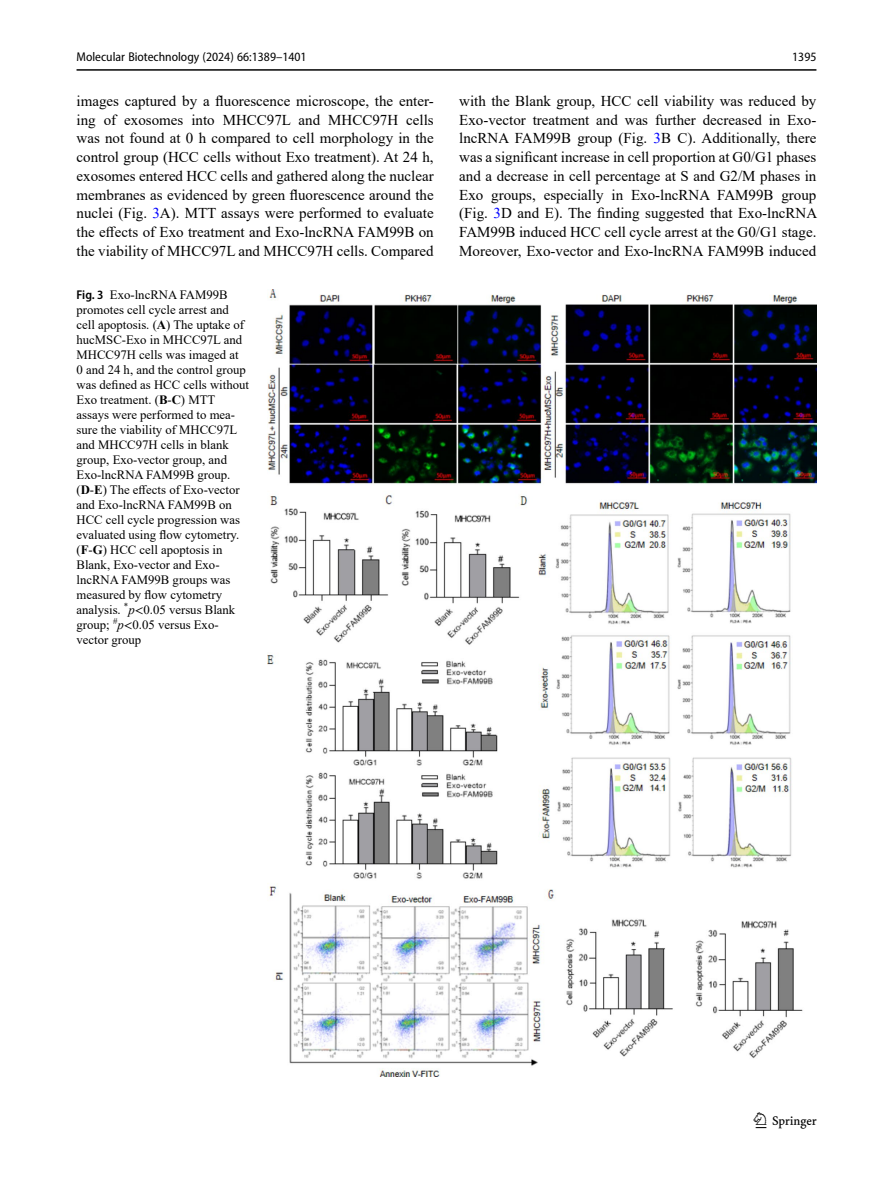
<style>
.page{position:relative;width:893px;height:1187px;background:#fff}
.page>*{position:absolute;margin:0;border:0;box-sizing:border-box;transform-origin:0 0}
.t1{font:22.5px "Springnew";color:#000}
.Body_Text{font:15px/18.8px "Times New Roman";color:#000;text-align:justify}
.Figure_Caption_Side{font:12.75px/15px "Times New Roman";color:#000}
.t2{font:semi-condensed 12.75px "Myriad Pro";color:#000}
.s1{color:#00f}
.s2{font-family:"Myriad Pro";font-weight:600;font-stretch:semi-condensed}
.s3{font-weight:700}
.s4{font-style:italic}
.s5{font-family:"STIX"}
</style>
<div class="page">
<hr style="left:77px;top:69px;width:739px;height:2px;background:#000">
<img style="left:268px;top:289px;width:548px;height:787px">
<p class="t2" style="left:77px;top:49px;width:232px">Molecular Biotechnology (2024) 66:1389–1401</p>
<p class="Body_Text" style="left:77px;top:91px;width:359px">images captured by a fluorescence microscope, the enter&shy;ing of exosomes into MHCC97L and MHCC97H cells was not found at 0 h compared to cell morphology in the control group (HCC cells without Exo treatment). At 24 h, exosomes entered HCC cells and gathered along the nuclear membranes as evidenced by green fluorescence around the nuclei (Fig. <span class="s1">3</span>A). MTT assays were performed to evaluate the effects of Exo treatment and Exo-lncRNA FAM99B on the viability of MHCC97L and MHCC97H cells. Compared</p>
<p class="Figure_Caption_Side" style="left:77px;top:287px;width:174px"><span class="s2">Fig. 3</span> Exo-lncRNA FAM99B promotes cell cycle arrest and cell apoptosis. (<span class="s3">A</span>) The uptake of hucMSC-Exo in MHCC97L and<br>MHCC97H cells was imaged at<br>0 and 24 h, and the control group was defined as HCC cells without<br>Exo treatment. (<span class="s3">B</span>-<span class="s3">C</span>) MTT assays were performed to mea&shy;sure the viability of MHCC97L and MHCC97H cells in blank group, Exo-vector group, and<br>Exo-lncRNA FAM99B group. (<span class="s3">D</span>-<span class="s3">E</span>) The effects of Exo-vector and Exo-lncRNA FAM99B on<br>HCC cell cycle progression was evaluated using flow cytometry. (<span class="s3">F</span>-<span class="s3">G</span>) HCC cell apoptosis in<br>Blank, Exo-vector and Exo&shy;lncRNA FAM99B groups was measured by flow cytometry analysis. <sup>*</sup><span class="s4">p</span><span class="s5">&lt;</span>0.05 versus Blank group; <sup>#</sup><span class="s4">p</span><span class="s5">&lt;</span>0.05 versus Exo&shy;vector group</p>
<p class="t2" style="left:792px;top:49px;width:26px">1395</p>
<p class="Body_Text" style="left:459px;top:91px;width:359px">with the Blank group, HCC cell viability was reduced by Exo-vector treatment and was further decreased in Exo&shy;lncRNA FAM99B group (Fig. <span class="s1">3</span>B C). Additionally, there was a significant increase in cell proportion at G0/G1 phases and a decrease in cell percentage at S and G2/M phases in Exo groups, especially in Exo-lncRNA FAM99B group (Fig. <span class="s1">3</span>D and E). The finding suggested that Exo-lncRNA FAM99B induced HCC cell cycle arrest at the G0/G1 stage.<br>Moreover, Exo-vector and Exo-lncRNA FAM99B induced</p>
<h1 class="t1" style="left:756px;top:1107px;width:63px">1 3</h1>
</div>
